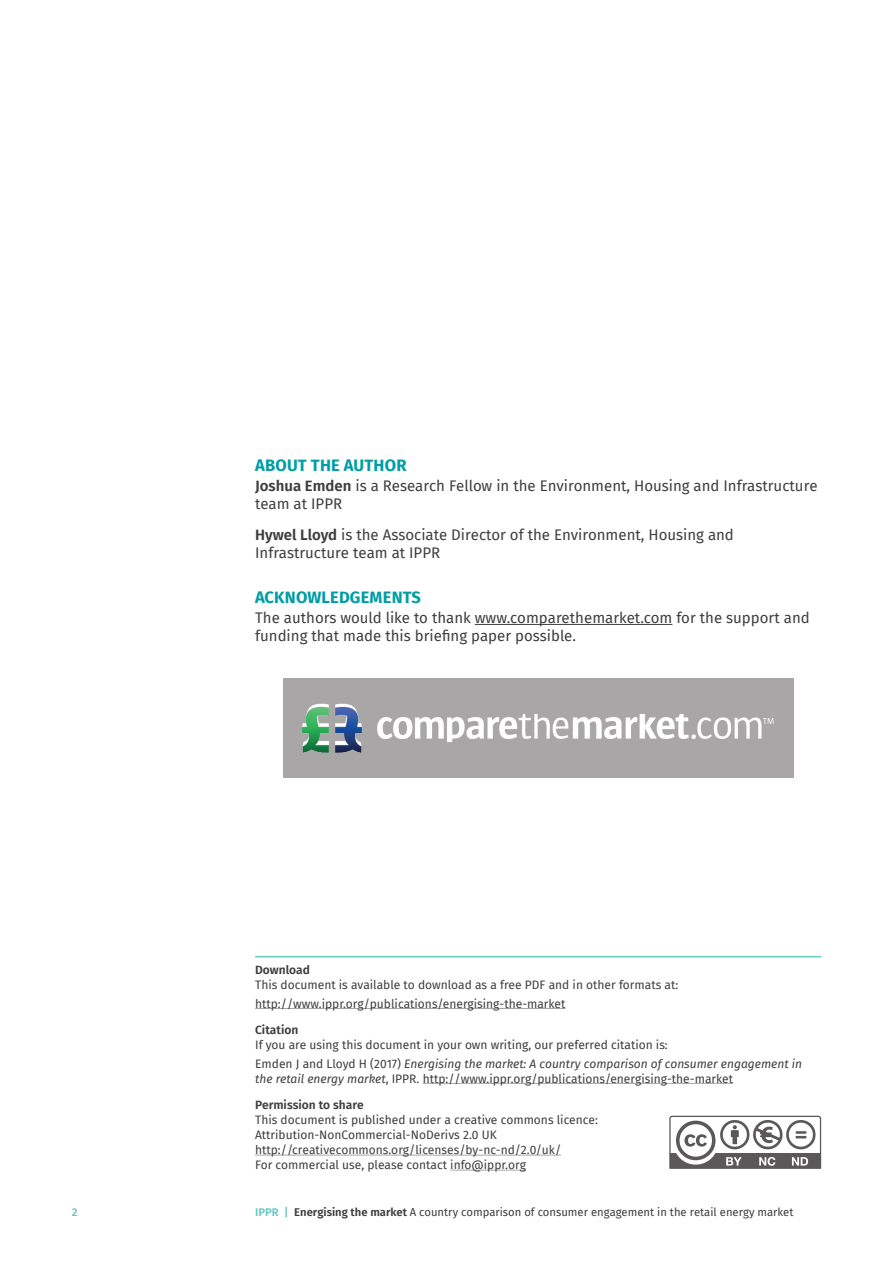
<style>
.page{position:relative;width:893px;height:1263px;background:#fff}
.page>*{position:absolute;margin:0;border:0;box-sizing:border-box;transform-origin:0 0}
.t1{font:700 16.5px "Fira Sans";letter-spacing:.01em;color:#009da5}
.t2{font:15px/18px "Fira Sans";color:#3e3e3f}
.t3{font:12px/15px "Fira Sans";color:#3e3e3f}
.t4{font:600 12px "Fira Sans";color:#3e3e3f}
.t5{font:11.25px "Fira Sans";color:#3e3e3f}
.t6{font:600 11.25px "Fira Sans";color:#6ac8c3}
.s1{font-weight:600}
.s2{font-style:italic}
.s3{font-weight:600;color:#6ac8c3}
</style>
<div class="page">
<hr style="left:475px;top:624px;width:197px;height:1px;background:#3e3e3f">
<hr style="left:255px;top:956px;width:566px;height:1px;background:#6ac8c3">
<hr style="left:255px;top:1008px;width:311px;height:1px;background:#a8a6a6">
<hr style="left:423px;top:1083px;width:310px;height:1px;background:#a8a6a6">
<hr style="left:255px;top:1155px;width:306px;height:1px;background:#a8a6a6">
<hr style="left:450px;top:1170px;width:76px;height:1px;background:#a8a6a6">
<svg style="left:669px;top:1116px;width:152px;height:53px"></svg>
<img style="left:283px;top:678px;width:510px;height:100px">
<h1 class="t1" style="left:255px;top:452px;width:153px">ABOUT THE AUTHOR</h1>
<p class="t2" style="left:255px;top:477px;width:564px"><span class="s1">Joshua Emden</span> is a Research Fellow in the Environment, Housing and Infrastructure team at IPPR</p>
<p class="t2" style="left:255px;top:525px;width:480px"><span class="s1">Hywel Lloyd</span> is the Associate Director of the Environment, Housing and<br>Infrastructure team at IPPR</p>
<h1 class="t1" style="left:255px;top:583px;width:167px">ACKNOWLEDGEMENTS</h1>
<p class="t2" style="left:255px;top:609px;width:556px">The authors would like to thank www.comparethemarket.com for the support and funding that made this briefing paper possible.</p>
<p class="t4" style="left:255px;top:960px;width:56px">Download</p>
<p class="t3" style="left:255px;top:976px;width:425px;line-height:18.1px">This document is available to download as a free PDF and in other formats at: http://www.ippr.org/publications/energising-the-market</p>
<p class="t4" style="left:255px;top:1020px;width:45px">Citation</p>
<p class="t3" style="left:255px;top:1036px;width:549px;line-height:18.1px">If you are using this document in your own writing, our preferred citation is:<br>Emden J and Lloyd H (2017) <span class="s2">Energising the market: A country comparison of consumer engagement in</span></p>
<p class="t3" style="left:255px;top:1070px;width:479px"><span class="s2">the retail energy market</span>, IPPR. http://www.ippr.org/publications/energising-the-market</p>
<p class="t4" style="left:255px;top:1095px;width:110px">Permission to share</p>
<p class="t3" style="left:255px;top:1112px;width:344px">This document is published under a creative commons licence:<br>Attribution-NonCommercial-NoDerivs 2.0 UK http://creativecommons.org/licenses/by-nc-nd/2.0/uk/<br>For commercial use, please contact info@ippr.org</p>
<p class="t6" style="left:72px;top:1203px;width:7px">2</p>
<p class="t5" style="left:255px;top:1204px;width:540px"><span class="s3">IPPR |</span> <span class="s1">Energising the market</span> A country comparison of consumer engagement in the retail energy market</p>
</div>
